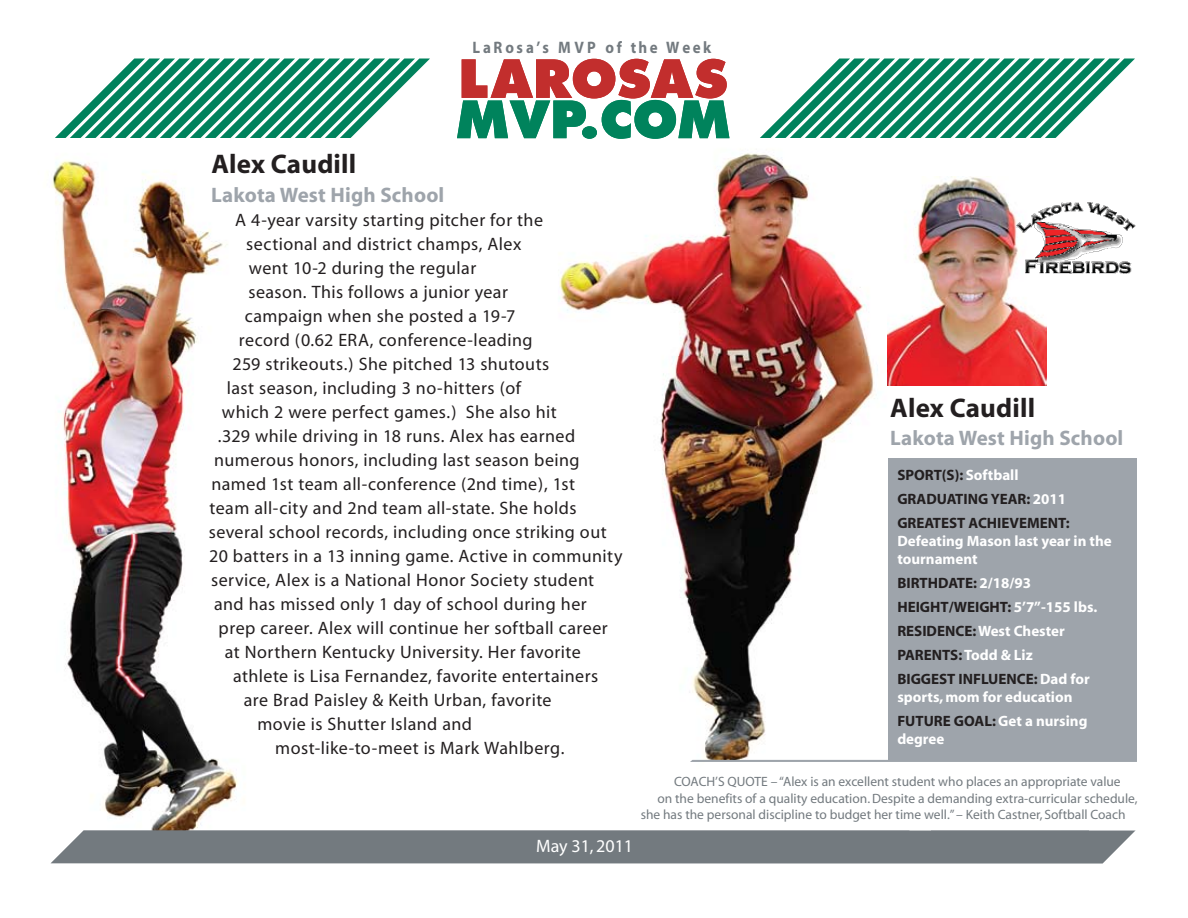
<style>
.page{position:relative;width:1188px;height:918px;background:#fff}
.page>*{position:absolute;margin:0;border:0;box-sizing:border-box;transform-origin:0 0}
.t1{font:700 27px "Myriad";letter-spacing:.01em;color:#231f20}
.t2{font:700 21px "Myriad";letter-spacing:.01em;color:#9ea4ab}
.t3{font:18px "Myriad";letter-spacing:.025em;color:#231f20}
.t4{font:18px "Myriad";color:#fff}
.t5{font:700 16.65px "Myriad";letter-spacing:.17em;color:#737a7f;scale:.9 1}
.t6{font:700 15px/24px "Myriad";color:#231f20}
.t7{font:700 15px/18px "Myriad";color:#fff}
.t8{font:13.5px "Myriad";color:#737a7f}
.s1{color:#fff}
.s2{color:#231f20}
</style>
<div class="page">
<img style="left:50px;top:160px;width:188px;height:704px">
<img style="left:559px;top:58px;width:488px;height:702px">
<img style="left:888px;top:176px;width:158px;height:210px">
<svg style="left:457px;top:59px;width:272px;height:80px"></svg>
<svg style="left:51px;top:827px;width:1085px;height:37px;background:#858a8f"></svg>
<div style="left:889px;top:458px;width:248px;height:302px;background:#9ea4ab"></div>
<img style="left:1016px;top:202px;width:120px;height:72px">
<svg style="left:55px;top:58px;width:375px;height:80px"></svg>
<svg style="left:760px;top:58px;width:375px;height:80px"></svg>
<svg style="left:690px;top:760px;width:447px;height:2px"></svg>
<p class="t5" style="left:473px;top:39px;width:267px">LaRosa’s MVP of the Week</p>
<h1 class="t1" style="left:211px;top:150px;width:146px">Alex Caudill</h1>
<p class="t2" style="left:211px;top:184px;width:235px">Lakota West High School</p>
<p class="t3" style="left:235px;top:211px;width:310px">A 4-year varsity starting pitcher for the</p>
<p class="t3" style="left:246px;top:235px;width:277px">sectional and district champs, Alex</p>
<p class="t3" style="left:249px;top:259px;width:229px">went 10-2 during the regular</p>
<p class="t3" style="left:248px;top:283px;width:261px">season. This follows a junior year</p>
<p class="t3" style="left:245px;top:307px;width:272px">campaign when she posted a 19-7</p>
<p class="t3" style="left:239px;top:331px;width:295px">record (0.62 ERA, conference-leading</p>
<p class="t3" style="left:233px;top:355px;width:318px">259 strikeouts.) She pitched 13 shutouts</p>
<p class="t3" style="left:227px;top:379px;width:296px">last season, including 3 no-hitters (of</p>
<p class="t3" style="left:222px;top:403px;width:336px">which 2 were perfect games.) She also hit</p>
<p class="t3" style="left:218px;top:427px;width:359px">.329 while driving in 18 runs. Alex has earned</p>
<p class="t3" style="left:214px;top:451px;width:367px">numerous honors, including last season being</p>
<p class="t3" style="left:211px;top:475px;width:365px">named 1st team all-conference (2nd time), 1st</p>
<p class="t3" style="left:210px;top:499px;width:368px">team all-city and 2nd team all-state. She holds</p>
<p class="t3" style="left:209px;top:523px;width:399px">several school records, including once striking out</p>
<p class="t3" style="left:209px;top:547px;width:415px">20 batters in a 13 inning game. Active in community</p>
<p class="t3" style="left:211px;top:571px;width:385px">service, Alex is a National Honor Society student</p>
<p class="t3" style="left:214px;top:595px;width:374px">and has missed only 1 day of school during her</p>
<p class="t3" style="left:219px;top:619px;width:391px">prep career. Alex will continue her softball career</p>
<p class="t3" style="left:225px;top:643px;width:357px">at Northern Kentucky University. Her favorite</p>
<p class="t3" style="left:233px;top:667px;width:367px">athlete is Lisa Fernandez, favorite entertainers</p>
<p class="t3" style="left:244px;top:691px;width:309px">are Brad Paisley &amp; Keith Urban, favorite</p>
<p class="t3" style="left:257px;top:715px;width:216px">movie is Shutter Island and</p>
<p class="t3" style="left:275px;top:739px;width:291px">most-like-to-meet is Mark Wahlberg.</p>
<h1 class="t1" style="left:890px;top:394px;width:146px">Alex Caudill</h1>
<p class="t2" style="left:890px;top:427px;width:235px">Lakota West High School</p>
<p class="t6" style="left:897px;top:463px;width:174px">SPORT(S): <span class="s1">Softball<br></span>GRADUATING YEAR: <span class="s1">2011<br></span>GREATEST ACHIEVEMENT:</p>
<p class="t7" style="left:897px;top:532px;width:216px">Defeating Mason last year in the tournament</p>
<p class="t6" style="left:897px;top:571px;width:201px">BIRTHDATE: <span class="s1">2/18/93<br></span>HEIGHT/WEIGHT: <span class="s1">5’7”-155 lbs.<br></span>RESIDENCE: <span class="s1">West Chester<br></span>PARENTS: <span class="s1">Todd &amp; Liz<br></span>BIGGEST INFLUENCE: <span class="s1">Dad for</span></p>
<p class="t7" style="left:897px;top:685px;width:192px;line-height:24px">sports, mom for education<br><span class="s2">FUTURE GOAL:</span> Get a nursing</p>
<p class="t7" style="left:897px;top:730px;width:49px">degree</p>
<p class="t4" style="left:536px;top:837px;width:99px">May 31, 2011</p>
<p class="t8" style="left:674px;top:775px;width:448px">COACH’S QUOTE – “Alex is an excellent student who places an appropriate value</p>
<p class="t8" style="left:657px;top:791px;width:482px">on the benefits of a quality education. Despite a demanding extra-curricular schedule,</p>
<p class="t8" style="left:641px;top:808px;width:487px">she has the personal discipline to budget her time well.” – Keith Castner, Softball Coach</p>
</div>
